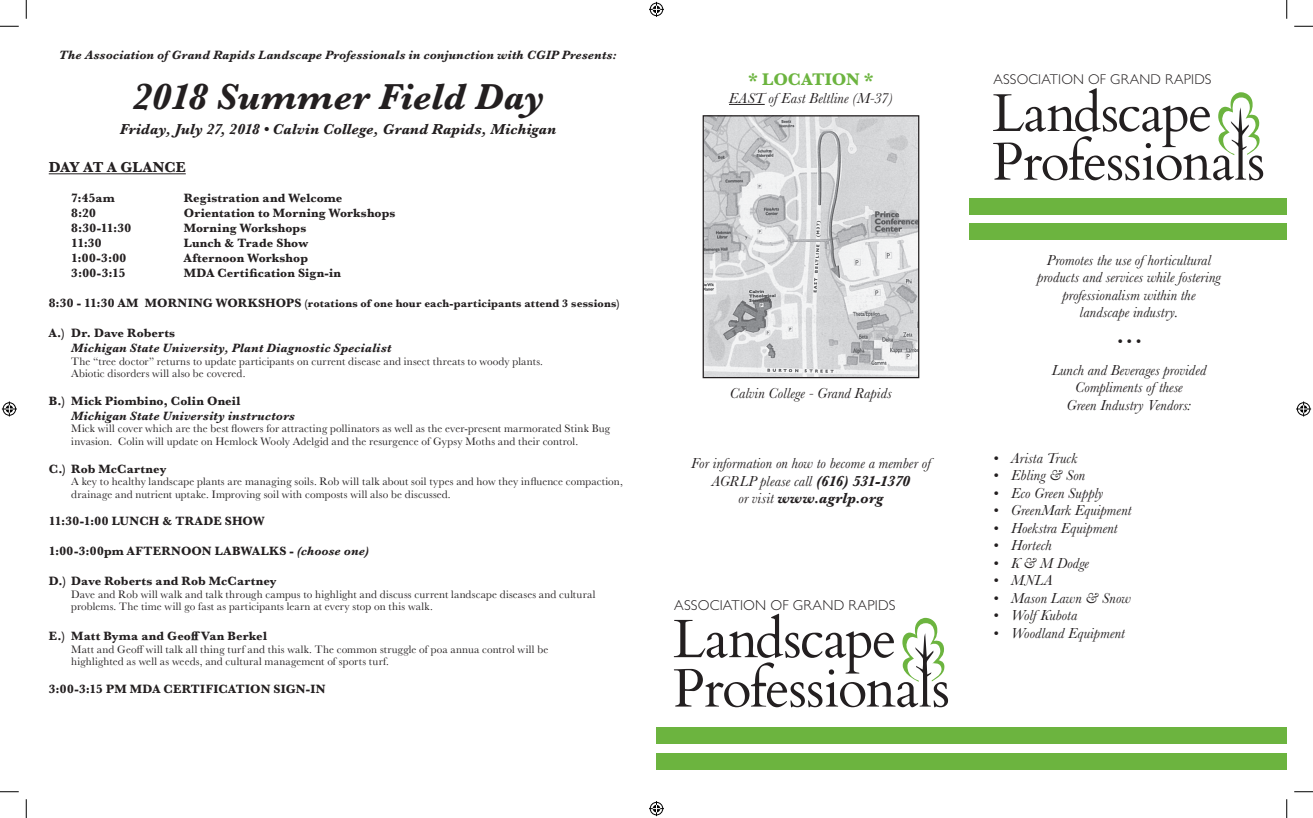
<style>
.page{position:relative;width:1313px;height:818px;background:#fff}
.page>*{position:absolute;margin:0;border:0;box-sizing:border-box;transform-origin:0 0}
.t1{font:italic 700 37.5px "Baskerville";color:#231f20}
.t2{font:700 17.5px "Baskerville";color:#6cb43f}
.t3{font:italic 15px/17.5px "Baskerville";letter-spacing:.005em;color:#231f20;text-align:center}
.t4{font:italic 700 15px "Baskerville";letter-spacing:.005em;color:#231f20}
.t5{font:700 15px "Baskerville";letter-spacing:-.005em;color:#231f20}
.t6{font:300 14.38px "Gill Sans";letter-spacing:.015em;color:#231f20}
.t7{font:300 14.12px "Gill Sans";letter-spacing:.015em;color:#231f20}
.t8{font:700 12.5px "Baskerville";letter-spacing:.01em;color:#231f20}
.t9{font:italic 700 12.5px "Baskerville";letter-spacing:.01em;color:#231f20}
.t10{font:700 12.5px "Baskerville";letter-spacing:.03em;color:#231f20}
.t11{font:11.25px "Baskerville";letter-spacing:.01em;color:#231f20}
.t12{font:700 11.25px "Baskerville";letter-spacing:.01em;color:#231f20}
.s1{font-size:12.5px}
.s2{font-style:italic}
.s3{font-weight:700}
.s4{font-weight:400}
</style>
<div class="page">
<hr style="left:729px;top:104px;width:35px;height:1px;background:#231f20">
<img style="left:704px;top:117px;width:213px;height:259px">
<div style="left:702px;top:115px;width:217px;height:263px;border:1px solid #231f20"></div>
<div style="left:656px;top:727px;width:630px;height:17px;background:#6cb43f"></div>
<div style="left:656px;top:753px;width:630px;height:16px;background:#6cb43f"></div>
<svg style="left:993px;top:88px;width:270px;height:92px"></svg>
<div style="left:969px;top:198px;width:317px;height:17px;background:#6cb43f"></div>
<div style="left:969px;top:223px;width:317px;height:17px;background:#6cb43f"></div>
<svg style="left:674px;top:613px;width:274px;height:94px"></svg>
<hr style="left:49px;top:173px;width:137px;height:1px;background:#231f20">
<svg style="left:0;top:25px;width:19px;height:2px"></svg>
<svg style="left:1294px;top:25px;width:18px;height:2px"></svg>
<svg style="left:0;top:791px;width:19px;height:1px"></svg>
<svg style="left:1294px;top:791px;width:18px;height:1px"></svg>
<svg style="left:25px;top:0;width:2px;height:19px"></svg>
<svg style="left:25px;top:799px;width:2px;height:19px"></svg>
<svg style="left:1286px;top:0;width:1px;height:19px"></svg>
<svg style="left:1286px;top:799px;width:1px;height:19px"></svg>
<svg style="left:649px;top:2px;width:15px;height:15px"></svg>
<svg style="left:649px;top:801px;width:15px;height:15px"></svg>
<svg style="left:2px;top:401px;width:15px;height:15px"></svg>
<svg style="left:1296px;top:401px;width:15px;height:15px"></svg>
<p class="t9" style="left:59px;top:46px;width:559px">The Association of Grand Rapids Landscape Professionals in conjunction with CGIP Presents:</p>
<p class="t1" style="left:132px;top:70px;width:413px">2018 Summer Field Day</p>
<p class="t4" style="left:120px;top:118px;width:438px">Friday, July 27, 2018 • Calvin College, Grand Rapids, Michigan</p>
<p class="t5" style="left:49px;top:157px;width:138px">DAY AT A GLANCE</p>
<p class="t8" style="left:71px;top:189px;width:45px">7:45am</p>
<p class="t8" style="left:184px;top:189px;width:160px">Registration and Welcome</p>
<p class="t8" style="left:71px;top:204px;width:26px">8:20</p>
<p class="t8" style="left:184px;top:204px;width:213px">Orientation to Morning Workshops</p>
<p class="t8" style="left:71px;top:219px;width:61px">8:30-11:30</p>
<p class="t8" style="left:184px;top:219px;width:124px">Morning Workshops</p>
<p class="t8" style="left:71px;top:234px;width:32px">11:30</p>
<p class="t8" style="left:184px;top:234px;width:126px">Lunch &amp; Trade Show</p>
<p class="t8" style="left:71px;top:249px;width:57px">1:00-3:00</p>
<p class="t8" style="left:184px;top:249px;width:126px">Afternoon Workshop</p>
<p class="t8" style="left:71px;top:264px;width:56px">3:00-3:15</p>
<p class="t8" style="left:184px;top:264px;width:159px">MDA Certification Sign-in</p>
<p class="t12" style="left:49px;top:296px;width:573px"><span class="s1">8:30 - 11:30 AM MORNING WORKSHOPS</span> (rotations of one hour each-participants attend 3 sessions)</p>
<p class="t8" style="left:49px;top:324px;width:128px">A.) Dr. Dave Roberts</p>
<p class="t9" style="left:71px;top:339px;width:322px">Michigan State University, Plant Diagnostic Specialist</p>
<p class="t11" style="left:71px;top:354px;width:473px">The “tree doctor” returns to update participants on current disease and insect threats to woody plants.</p>
<p class="t11" style="left:71px;top:366px;width:176px">Abiotic disorders will also be covered.</p>
<p class="t8" style="left:49px;top:392px;width:193px">B.) Mick Piombino, Colin Oneil</p>
<p class="t9" style="left:71px;top:407px;width:225px">Michigan State University instructors</p>
<p class="t11" style="left:71px;top:421px;width:540px">Mick will cover which are the best flowers for attracting pollinators as well as the ever-present marmorated Stink Bug</p>
<p class="t11" style="left:71px;top:434px;width:508px">invasion. Colin will update on Hemlock Wooly Adelgid and the resurgence of Gypsy Moths and their control.</p>
<p class="t8" style="left:49px;top:459px;width:119px">C.) Rob McCartney</p>
<p class="t11" style="left:71px;top:474px;width:553px">A key to healthy landscape plants are managing soils. Rob will talk about soil types and how they influence compaction,</p>
<p class="t11" style="left:71px;top:486px;width:381px">drainage and nutrient uptake. Improving soil with composts will also be discussed.</p>
<p class="t8" style="left:49px;top:512px;width:217px">11:30-1:00 LUNCH &amp; TRADE SHOW</p>
<p class="t10" style="left:49px;top:542px;width:322px">1:00-3:00pm AFTERNOON LABWALKS - <span class="s2">(choose one)</span></p>
<p class="t8" style="left:49px;top:572px;width:229px">D.) Dave Roberts and Rob McCartney</p>
<p class="t11" style="left:71px;top:586px;width:525px">Dave and Rob will walk and talk through campus to highlight and discuss current landscape diseases and cultural</p>
<p class="t11" style="left:71px;top:599px;width:363px">problems. The time will go fast as participants learn at every stop on this walk.</p>
<p class="t8" style="left:49px;top:627px;width:220px">E.) Matt Byma and GeoffVan Berkel</p>
<p class="t11" style="left:71px;top:641px;width:478px">Matt and Geoff will talk all thing turf and this walk. The common struggle of poa annua control will be</p>
<p class="t11" style="left:71px;top:654px;width:319px">highlighted as well as weeds, and cultural management of sports turf.</p>
<p class="t8" style="left:49px;top:679px;width:278px">3:00-3:15 PM MDA CERTIFICATION SIGN-IN</p>
<p class="t2" style="left:748px;top:67px;width:127px">* LOCATION *</p>
<p class="t3" style="left:729px;top:89px;width:165px">EAST of East Beltline (M-37)</p>
<p class="t3" style="left:730px;top:384px;width:163px">Calvin College - Grand Rapids</p>
<p class="t3" style="left:691px;top:454px;width:241px">For information on how to become a member of<br>AGRLP please call <span class="s3">(616) 531-1370</span></p>
<p class="t4" style="left:738px;top:488px;width:146px"><span class="s4">or visit</span> www.agrlp.org</p>
<p class="t6" style="left:674px;top:596px;width:223px">ASSOCIATION OF GRAND RAPIDS</p>
<p class="t7" style="left:993px;top:71px;width:220px">ASSOCIATION OF GRAND RAPIDS</p>
<p class="t3" style="left:1047px;top:251px;width:165px">Promotes the use of horticultural</p>
<p class="t3" style="left:1037px;top:269px;width:185px">products and services while fostering</p>
<p class="t3" style="left:1062px;top:286px;width:135px">professionalism within the</p>
<p class="t3" style="left:1079px;top:304px;width:100px">landscape industry.</p>
<p class="t3" style="left:1117px;top:332px;width:25px">• • •</p>
<p class="t3" style="left:1051px;top:361px;width:156px">Lunch and Beverages provided</p>
<p class="t3" style="left:1075px;top:379px;width:109px">Compliments of these</p>
<p class="t3" style="left:1066px;top:396px;width:126px">Green Industry Vendors:</p>
<p class="t3" style="left:993px;top:449px;width:85px">• Arista Truck</p>
<p class="t3" style="left:993px;top:466px;width:94px">• Ebling &amp; Son</p>
<p class="t3" style="left:993px;top:484px;width:112px">• Eco Green Supply</p>
<p class="t3" style="left:993px;top:501px;width:140px">• GreenMark Equipment</p>
<p class="t3" style="left:993px;top:519px;width:126px">• Hoekstra Equipment</p>
<p class="t3" style="left:993px;top:536px;width:60px">• Hortech</p>
<p class="t3" style="left:993px;top:554px;width:98px">• K &amp; M Dodge</p>
<p class="t3" style="left:993px;top:571px;width:61px">• MNLA</p>
<p class="t3" style="left:993px;top:589px;width:139px">• Mason Lawn &amp; Snow</p>
<p class="t3" style="left:993px;top:606px;width:86px">• Wolf Kubota</p>
<p class="t3" style="left:993px;top:624px;width:133px">• Woodland Equipment</p>
</div>
